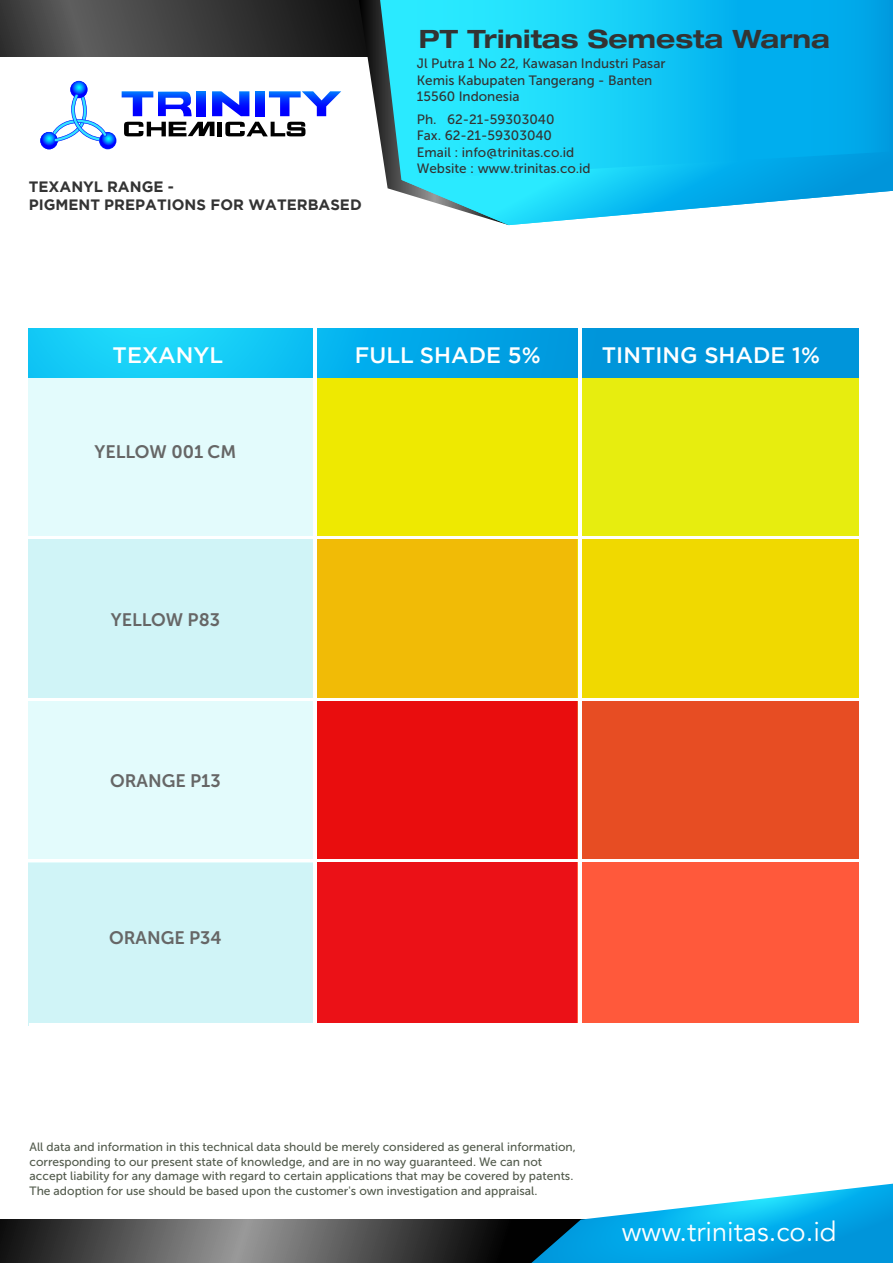
<style>
.page{position:relative;width:893px;height:1263px;background:#fff}
.page>*{position:absolute;margin:0;border:0;box-sizing:border-box;transform-origin:0 0}
.t1{font:27.3px "Avenir";color:#fff}
.t2{font:700 expanded 25.35px "Helvetica Neue LT Pro";color:#333}
.t3{font:500 22.35px "Gotham";color:#fff}
.t4{font:18px "Museo Sans 700";color:#666}
.t5{font:700 15px/18px "Gotham";color:#333}
.t6{font:13.5px/16.2px "Museo Sans 500";color:#333}
.t7{font:12px/14.4px "Museo Sans 500";color:#535b4d}
</style>
<div class="page">
<div style="left:307px;top:525px;width:271px;height:178px;background:#f1bb06"></div>
<div style="left:577px;top:525px;width:282px;height:178px;background:#f0d900"></div>
<div style="left:310px;top:379px;width:268px;height:160px;background:#eee901"></div>
<div style="left:310px;top:699px;width:268px;height:160px;background:#e90d0e"></div>
<div style="left:309px;top:863px;width:269px;height:160px;background:#eb1117"></div>
<div style="left:579px;top:379px;width:280px;height:160px;background:#e7ed0f"></div>
<div style="left:577px;top:699px;width:282px;height:160px;background:#e74d23"></div>
<div style="left:577px;top:863px;width:282px;height:160px;background:#ff593b"></div>
<div style="left:29px;top:377px;width:287px;height:163px;background:#e3fbfc"></div>
<div style="left:29px;top:538px;width:287px;height:163px;background:#d0f4f7"></div>
<div style="left:29px;top:701px;width:287px;height:163px;background:#e3fbfc"></div>
<div style="left:29px;top:863px;width:287px;height:162px;background:#d0f4f7"></div>
<div style="left:29px;top:1023px;width:830px;height:9px;background:#fff"></div>
<svg style="left:0;top:1219px;width:531px;height:44px;background:#4c4c4c"></svg>
<svg style="left:531px;top:1184px;width:362px;height:79px"></svg>
<svg style="left:0;top:0;width:359px;height:57px;background:#3a3a3a"></svg>
<svg style="left:41px;top:132px;width:16px;height:17px"></svg>
<svg style="left:70px;top:81px;width:18px;height:17px"></svg>
<svg style="left:71px;top:81px;width:16px;height:17px"></svg>
<svg style="left:100px;top:133px;width:16px;height:16px"></svg>
<svg style="left:52px;top:92px;width:55px;height:50px"></svg>
<svg style="left:196px;top:91px;width:10px;height:25px"></svg>
<svg style="left:212px;top:91px;width:37px;height:25px"></svg>
<svg style="left:255px;top:91px;width:10px;height:25px"></svg>
<svg style="left:269px;top:91px;width:72px;height:25px"></svg>
<svg style="left:122px;top:91px;width:70px;height:25px"></svg>
<div style="left:217px;top:122px;width:5px;height:14px;background:#000"></div>
<svg style="left:225px;top:122px;width:80px;height:14px"></svg>
<svg style="left:124px;top:122px;width:90px;height:14px"></svg>
<svg style="left:359px;top:0;width:534px;height:225px;background:#2dc8ee"></svg>
<svg style="left:29px;top:328px;width:830px;height:50px;background:#08ade8"></svg>
<hr style="left:314px;top:328px;width:3px;height:720px;background:#fff">
<hr style="left:578px;top:328px;width:3px;height:720px;background:#fff">
<hr style="left:16px;top:536px;width:851px;height:3px;background:#fff">
<hr style="left:16px;top:698px;width:851px;height:3px;background:#fff">
<hr style="left:16px;top:859px;width:851px;height:3px;background:#fff">
<h2 class="t2" style="left:419px;top:23px;width:413px">PT Trinitas Semesta Warna</h2>
<p class="t6" style="left:417px;top:56px;width:250px">Jl Putra 1 No 22, Kawasan Industri Pasar<br>Kemis Kabupaten Tangerang - Banten<br>15560 Indonesia</p>
<p class="t5" style="left:29px;top:178px;width:334px">TEXANYL RANGE -<br>PIGMENT PREPATIONS FOR WATERBASED</p>
<p class="t6" style="left:417px;top:111px;width:175px">Ph. 62-21-59303040<br>Fax. 62-21-59303040<br>Email : info@trinitas.co.id<br>Website : www.trinitas.co.id</p>
<h3 class="t3" style="left:113px;top:341px;width:112px">TEXANYL</h3>
<h3 class="t3" style="left:355px;top:341px;width:187px">FULL SHADE 5%</h3>
<h3 class="t3" style="left:602px;top:341px;width:220px">TINTING SHADE 1%</h3>
<h3 class="t4" style="left:95px;top:442px;width:143px">YELLOW 001 CM</h3>
<h3 class="t4" style="left:111px;top:610px;width:111px">YELLOW P83</h3>
<h3 class="t4" style="left:110px;top:771px;width:112px">ORANGE P13</h3>
<h3 class="t4" style="left:109px;top:928px;width:114px">ORANGE P34</h3>
<p class="t7" style="left:30px;top:1140px;width:548px">All data and information in this technical data should be merely considered as general information, corresponding to our present state of knowledge, and are in no way guaranteed. We can not accept liability for any damage with regard to certain applications that may be covered by patents.<br>The adoption for use should be based upon the customer's own investigation and appraisal.</p>
<h1 class="t1" style="left:622px;top:1215px;width:216px">www.trinitas.co.id</h1>
</div>
